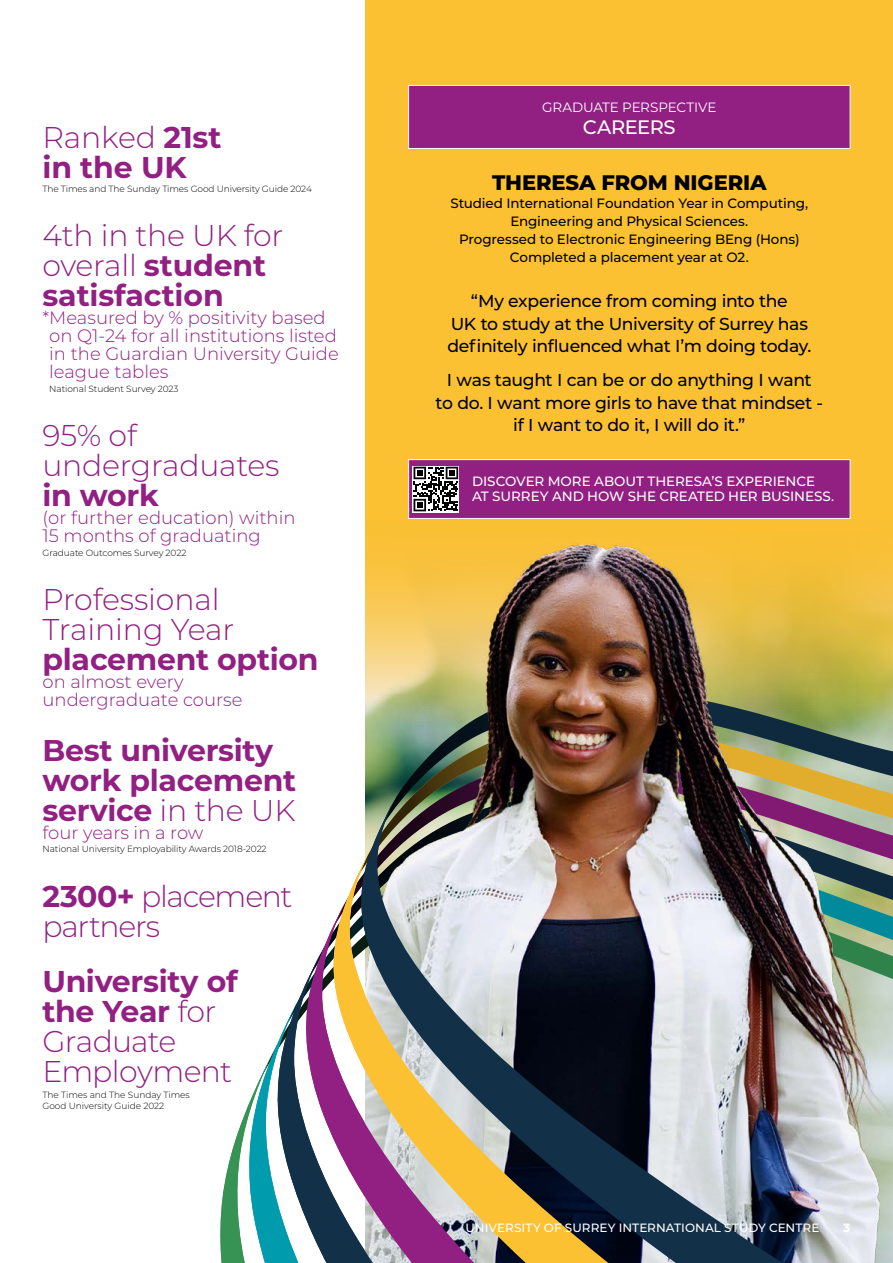
<style>
.page{position:relative;width:893px;height:1263px;background:#fff}
.page>*{position:absolute;margin:0;border:0;box-sizing:border-box;transform-origin:0 0}
.t1{font:300 30px/30px "Montserrat";letter-spacing:-.02em;color:#921f82}
.t2{font:700 30px/30px "Montserrat";letter-spacing:-.01em;color:#921f82}
.t3{font:300 30px/30px "Montserrat";letter-spacing:-.045em;color:#921f82}
.t4{font:800 21px "Montserrat";letter-spacing:-.005em;color:#000}
.t5{font:500 19.5px "Montserrat";letter-spacing:-.015em;color:#fff}
.t6{font:300 18px/18px "Montserrat";color:#921f82}
.t7{font:500 17.25px/22.5px "Montserrat";letter-spacing:-.02em;color:#000;text-align:center}
.t8{font:500 13.5px/18px "Montserrat";letter-spacing:-.01em;color:#000;text-align:center}
.t9{font:500 13.5px/15px "Montserrat";letter-spacing:-.005em;color:#fff}
.t10{font:13.5px "Montserrat";letter-spacing:-.005em;color:#fff}
.t11{font:500 12px "Montserrat";letter-spacing:.005em;color:#fff}
.t12{font:800 12px "Montserrat";color:#fff}
.t13{font:300 9px/10.5px "Montserrat";letter-spacing:-.01em;color:#000}
.s1{font-weight:300}
.s2{font-weight:700}
</style>
<div class="page">
<div style="left:366px;top:0;width:527px;height:1263px;background:#fcc133"></div>
<img style="left:365px;top:552px;width:528px;height:247px">
<svg style="left:299px;top:949px;width:61px;height:50px"></svg>
<svg style="left:275px;top:999px;width:85px;height:50px"></svg>
<svg style="left:220px;top:1049px;width:140px;height:214px"></svg>
<img style="left:360px;top:799px;width:533px;height:464px">
<div style="left:409px;top:85px;width:441px;height:63px;background:#921f82"></div>
<div style="left:408px;top:85px;width:442px;height:64px;border:1px solid #fff"></div>
<div style="left:409px;top:460px;width:441px;height:58px;background:#921f82"></div>
<div style="left:408px;top:459px;width:442px;height:60px;border:1px solid #fff"></div>
<svg style="left:412px;top:466px;width:47px;height:46px"></svg>
<svg style="left:414px;top:467px;width:44px;height:44px;background:#707070"></svg>
<h1 class="t2" style="left:43px;top:121px;width:180px"><span class="s1">Ranked</span> 21st in the UK</h1>
<p class="t13" style="left:43px;top:183px;width:271px">The Times and The Sunday Times Good University Guide 2024</p>
<h1 class="t1" style="left:43px;top:220px;width:242px">4th in the UK for overall <span class="s2">student satisfaction</span></h1>
<p class="t6" style="left:49px;top:308px;width:291px;text-indent:-7px">*Measured by % positivity based on Q1-24 for all institutions listed in the Guardian University Guide league tables</p>
<p class="t13" style="left:49px;top:383px;width:131px">National Student Survey 2023</p>
<h1 class="t1" style="left:43px;top:420px;width:238px">95% of undergraduates</h1>
<h1 class="t2" style="left:43px;top:479px;width:118px">in work</h1>
<p class="t6" style="left:43px;top:508px;width:255px">(or further education) within<br>15 months of graduating</p>
<p class="t13" style="left:43px;top:547px;width:145px">Graduate Outcomes Survey 2022</p>
<h1 class="t1" style="left:43px;top:584px;width:193px">Professional<br>Training Year</h1>
<h1 class="t2" style="left:43px;top:643px;width:278px">placement option</h1>
<p class="t6" style="left:43px;top:672px;width:201px">on almost every undergraduate course</p>
<h1 class="t2" style="left:43px;top:734px;width:255px">Best university work placement service <span class="s1">in the UK</span></h1>
<p class="t6" style="left:43px;top:823px;width:162px">four years in a row</p>
<p class="t13" style="left:43px;top:844px;width:226px">National University Employability Awards 2018-2022</p>
<h1 class="t3" style="left:43px;top:880px;width:251px"><span class="s2">2300+</span> placement partners</h1>
<h1 class="t1" style="left:43px;top:965px;width:197px"><span class="s2">University of the Year</span> for<br>Graduate<br>Employment</h1>
<p class="t13" style="left:43px;top:1089px;width:149px">The Times and The Sunday Times<br>Good University Guide 2022</p>
<p class="t10" style="left:542px;top:98px;width:176px">GRADUATE PERSPECTIVE</p>
<p class="t5" style="left:583px;top:114px;width:94px">CAREERS</p>
<p class="t4" style="left:492px;top:168px;width:276px">THERESA FROM NIGERIA</p>
<p class="t8" style="left:450px;top:194px;width:359px">Studied International Foundation Year in Computing, Engineering and Physical Sciences.<br>Progressed to Electronic Engineering BEng (Hons)<br>Completed a placement year at O2.</p>
<p class="t7" style="left:447px;top:289px;width:365px">“My experience from coming into the<br>UK to study at the University of Surrey has definitely influenced what I’m doing today.</p>
<p class="t7" style="left:436px;top:368px;width:389px">I was taught I can be or do anything I want<br>to do. I want more girls to have that mindset - if I want to do it, I will do it.”</p>
<p class="t9" style="left:472px;top:473px;width:364px">DISCOVER MORE ABOUT THERESA’S EXPERIENCE<br>AT SURREY AND HOW SHE CREATED HER BUSINESS.</p>
<p class="t11" style="left:465px;top:1219px;width:355px">UNIVERSITY OF SURREY INTERNATIONAL STUDY CENTRE</p>
<p class="t12" style="left:843px;top:1219px;width:9px">3</p>
</div>
